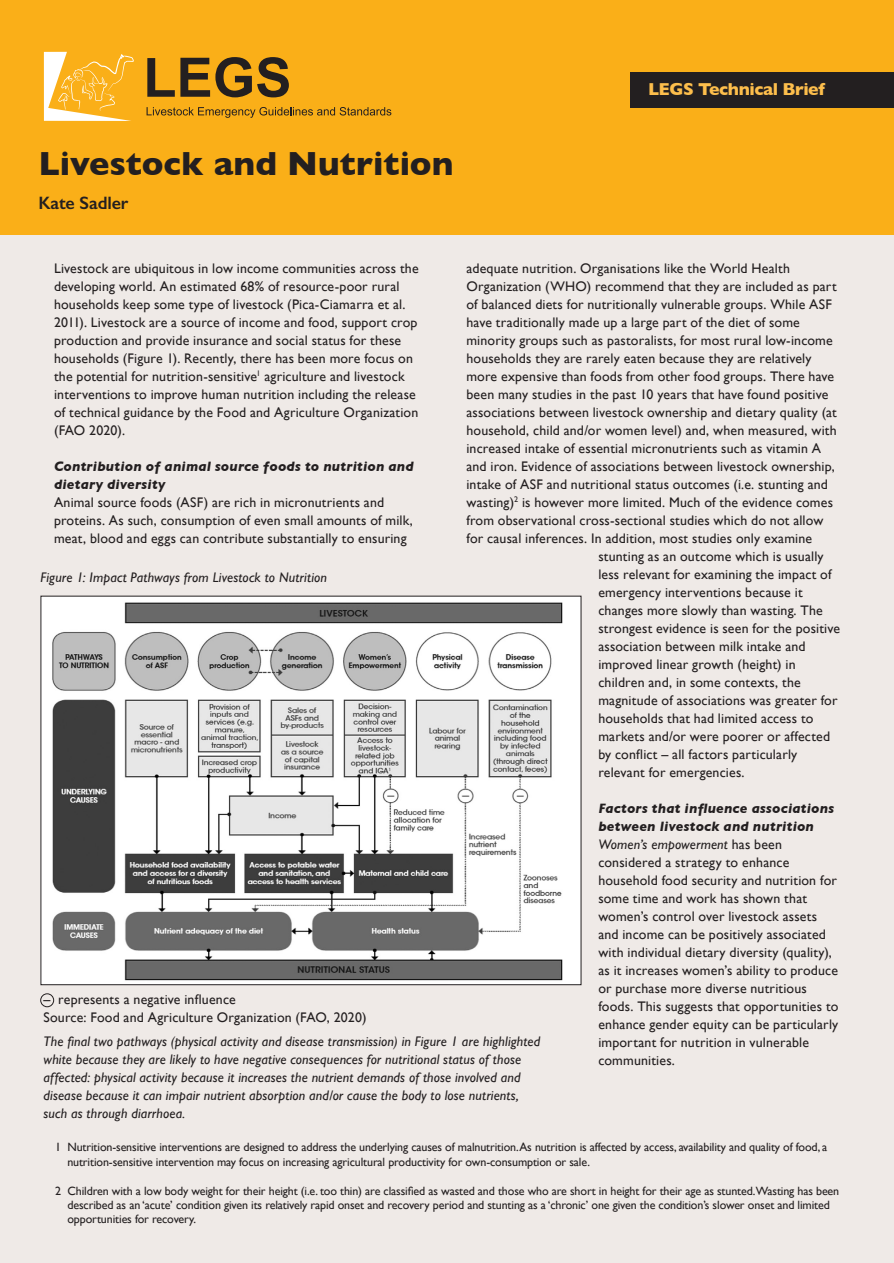
<style>
.page{position:relative;width:894px;height:1263px;background:#fff}
.page>*{position:absolute;margin:0;border:0;box-sizing:border-box;transform-origin:0 0}
.header_1{font:700 34.05px "Gill Sans";color:#231f20}
.header_1-2{font:600 18px "Gill Sans";letter-spacing:-.005em;color:#231f20}
.header_1-3{font:700 17.55px "Gill Sans";letter-spacing:-.025em;color:#fdbe4c}
.body_copy{font:13.8px/18px "Gill Sans";letter-spacing:.01em;color:#231f20}
.body_copy-2{font:italic 13.8px/18px "Gill Sans";letter-spacing:.01em;color:#231f20}
.body_copy-3{font:italic 700 13.8px/18px "Gill Sans";letter-spacing:.015em;color:#231f20}
.t1{font:12px/14.4px "Gill Sans";letter-spacing:-.01em;color:#231f20}
.s1{font-style:italic}
</style>
<div class="page">
<div style="left:0;top:0;width:893px;height:1263px;background:#efeae7"></div>
<div style="left:0;top:0;width:893px;height:234px;background:#faaf18"></div>
<svg style="left:44px;top:52px;width:90px;height:69px"></svg>
<svg style="left:147px;top:57px;width:142px;height:40px"></svg>
<svg style="left:146px;top:107px;width:245px;height:11px"></svg>
<div style="left:630px;top:73px;width:263px;height:35px;background:#231f20"></div>
<div style="left:41px;top:596px;width:539px;height:388px;background:#fff"></div>
<img style="left:52px;top:602px;width:511px;height:379px">
<div style="left:40px;top:993px;width:14px;height:14px;border:1px solid #231f20;border-radius:50%"></div>
<p class="header_1" style="left:38px;top:136px;width:416px">Livestock and Nutrition</p>
<p class="header_1-2" style="left:38px;top:191px;width:91px">Kate Sadler</p>
<p class="header_1-3" style="left:648px;top:75px;width:178px">LEGS Technical Brief</p>
<p class="body_copy" style="left:466px;top:259px;width:325px">adequate nutrition. Organisations like the World Health</p>
<p class="body_copy" style="left:466px;top:277px;width:371px">Organization (WHO) recommend that they are included as part</p>
<p class="body_copy" style="left:466px;top:295px;width:367px">of balanced diets for nutritionally vulnerable groups. While ASF</p>
<p class="body_copy" style="left:466px;top:313px;width:335px">have traditionally made up a large part of the diet of some</p>
<p class="body_copy" style="left:466px;top:331px;width:367px">minority groups such as pastoralists, for most rural low-income</p>
<p class="body_copy" style="left:466px;top:349px;width:346px">households they are rarely eaten because they are relatively</p>
<p class="body_copy" style="left:466px;top:367px;width:369px">more expensive than foods from other food groups. There have</p>
<p class="body_copy" style="left:466px;top:385px;width:363px">been many studies in the past 10 years that have found positive</p>
<p class="body_copy" style="left:466px;top:403px;width:371px">associations between livestock ownership and dietary quality (at</p>
<p class="body_copy" style="left:466px;top:421px;width:372px">household, child and/or women level) and, when measured, with</p>
<p class="body_copy" style="left:466px;top:439px;width:356px">increased intake of essential micronutrients such as vitamin A</p>
<p class="body_copy" style="left:466px;top:457px;width:370px">and iron. Evidence of associations between livestock ownership,</p>
<p class="body_copy" style="left:466px;top:475px;width:363px">intake of ASF and nutritional status outcomes (i.e. stunting and</p>
<p class="body_copy" style="left:466px;top:493px;width:368px">wasting)<sup>2</sup> is however more limited. Much of the evidence comes</p>
<p class="body_copy" style="left:466px;top:511px;width:358px">from observational cross-sectional studies which do not allow</p>
<p class="body_copy" style="left:466px;top:529px;width:347px">for causal inferences. In addition, most studies only examine</p>
<p class="body_copy" style="left:598px;top:547px;width:227px">stunting as an outcome which is usually</p>
<p class="body_copy" style="left:598px;top:565px;width:234px">less relevant for examining the impact of</p>
<p class="body_copy" style="left:598px;top:583px;width:206px">emergency interventions because it</p>
<p class="body_copy" style="left:598px;top:601px;width:226px">changes more slowly than wasting. The</p>
<p class="body_copy" style="left:598px;top:619px;width:243px">strongest evidence is seen for the positive</p>
<p class="body_copy" style="left:598px;top:637px;width:209px">association between milk intake and</p>
<p class="body_copy" style="left:598px;top:655px;width:199px">improved linear growth (height) in</p>
<p class="body_copy" style="left:598px;top:673px;width:204px">children and, in some contexts, the</p>
<p class="body_copy" style="left:598px;top:691px;width:240px">magnitude of associations was greater for</p>
<p class="body_copy" style="left:598px;top:709px;width:217px">households that had limited access to</p>
<p class="body_copy" style="left:598px;top:727px;width:233px">markets and/or were poorer or affected</p>
<p class="body_copy" style="left:598px;top:745px;width:200px">by conflict – all factors particularly</p>
<p class="body_copy" style="left:598px;top:763px;width:148px">relevant for emergencies.</p>
<p class="body_copy-3" style="left:598px;top:799px;width:237px">Factors that influence associations between livestock and nutrition</p>
<p class="body_copy" style="left:598px;top:835px;width:242px"><span class="s1">Women’s empowerment</span> has been considered a strategy to enhance household food security and nutrition for some time and work has shown that women’s control over livestock assets and income can be positively associated with individual dietary diversity (quality), as it increases women’s ability to produce or purchase more diverse nutritious foods. This suggests that opportunities to enhance gender equity can be particularly important for nutrition in vulnerable communities.</p>
<p class="body_copy" style="left:54px;top:259px;width:366px">Livestock are ubiquitous in low income communities across the developing world. An estimated 68% of resource-poor rural households keep some type of livestock (Pica-Ciamarra et al.<br>2011). Livestock are a source of income and food, support crop production and provide insurance and social status for these households (Figure 1). Recently, there has been more focus on the potential for nutrition-sensitive<sup>1</sup> agriculture and livestock interventions to improve human nutrition including the release of technical guidance by the Food and Agriculture Organization (FAO 2020).</p>
<p class="body_copy-3" style="left:54px;top:457px;width:361px">Contribution of animal source foods to nutrition and dietary diversity</p>
<p class="body_copy" style="left:54px;top:493px;width:360px">Animal source foods (ASF) are rich in micronutrients and proteins. As such, consumption of even small amounts of milk, meat, blood and eggs can contribute substantially to ensuring</p>
<p class="body_copy-2" style="left:40px;top:568px;width:288px">Figure 1: Impact Pathways from Livestock to Nutrition</p>
<p class="body_copy" style="left:44px;top:990px;width:194px">– represents a negative influence</p>
<p class="body_copy" style="left:44px;top:1008px;width:324px">Source: Food and Agriculture Organization (FAO, 2020)</p>
<p class="body_copy-2" style="left:44px;top:1032px;width:498px">The final two pathways (physical activity and disease transmission) in Figure 1 are highlighted white because they are likely to have negative consequences for nutritional status of those affected: physical activity because it increases the nutrient demands of those involved and disease because it can impair nutrient absorption and/or cause the body to lose nutrients, such as through diarrhoea.</p>
<p class="t1" style="left:67px;top:1140px;width:761px;text-indent:-12px">1 Nutrition-sensitive interventions are designed to address the underlying causes of malnutrition.As nutrition is affected by access, availability and quality of food, a nutrition-sensitive intervention may focus on increasing agricultural productivity for own-consumption or sale.</p>
<p class="t1" style="left:67px;top:1183px;width:773px;text-indent:-12px">2 Children with a low body weight for their height (i.e. too thin) are classified as wasted and those who are short in height for their age as stunted.Wasting has been described as an ‘acute’ condition given its relatively rapid onset and recovery period and stunting as a ‘chronic’ one given the condition’s slower onset and limited opportunities for recovery.</p>
</div>
